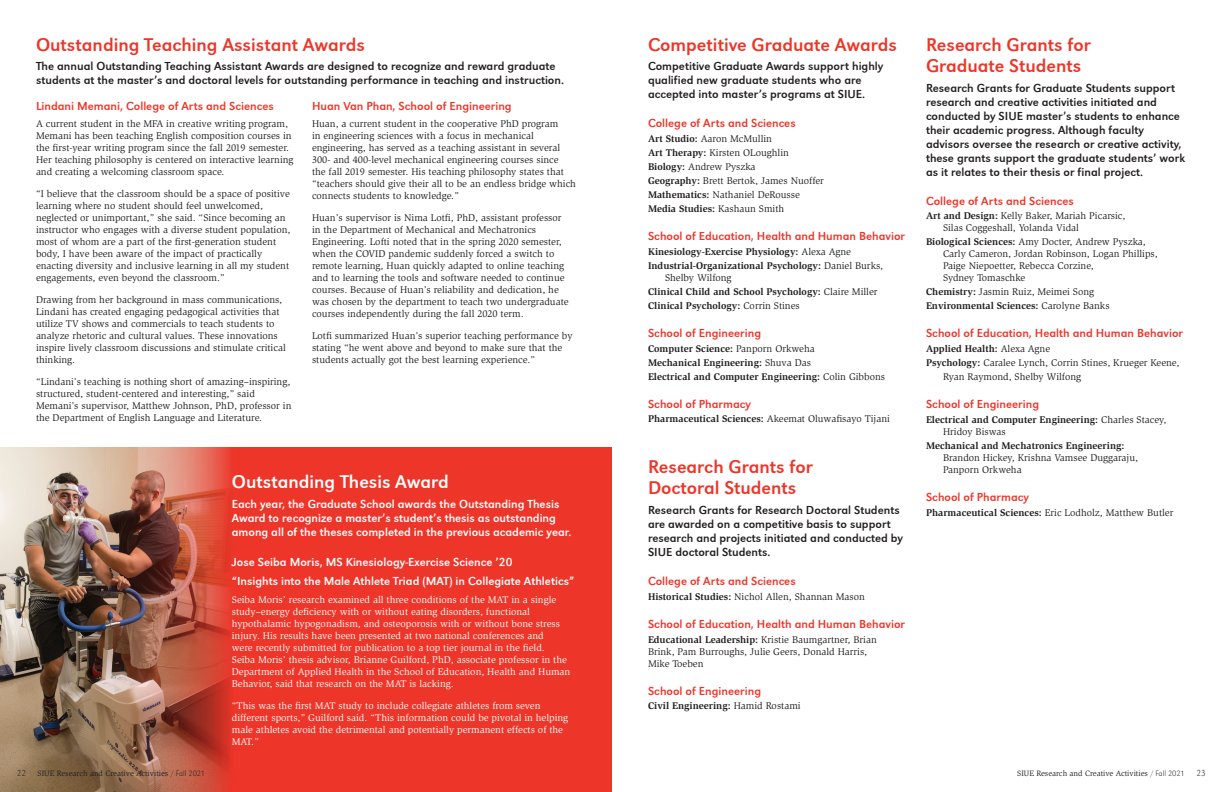
<style>
.page{position:relative;width:1224px;height:792px;background:#fff}
.page>*{position:absolute;margin:0;border:0;box-sizing:border-box;transform-origin:0 0}
.t1{font:19px/21px "URW Grotesk T";color:#ee3529}
.t2{font:19px "URW Grotesk T";color:#fff}
.t3{font:12px/14px "URW Grotesk T";color:#231f20}
.t4{font:12px "URW Grotesk T";color:#ee3529}
.t5{font:12px/14px "URW Grotesk T";color:#fff}
.t6{font:10px/12px "Slimbach";color:#231f20}
.t7{font:10px/12px "Slimbach";color:#fff}
.t8{font:700 10px/14px "Slimbach";color:#231f20}
.t9{font:9px "URW Grotesk T Extr Ligh";color:#231f20}
.t10{font:8px "Slimbach";color:#231f20}
.s1{font-weight:700}
.s2{font-weight:400}
.s3{font-family:"URW Grotesk T Extr Ligh"}
</style>
<div class="page">
<div style="left:0;top:448px;width:612px;height:344px;background:#ee3529"></div>
<img style="left:0;top:448px;width:231px;height:344px">
<h1 class="t1" style="left:36px;top:34px;width:330px">Outstanding Teaching Assistant Awards</h1>
<p class="t3" style="left:36px;top:59px;width:530px">The annual Outstanding Teaching Assistant Awards are designed to recognize and reward graduate students at the master’s and doctoral levels for outstanding performance in teaching and instruction.</p>
<p class="t4" style="left:312px;top:99px;width:201px">Huan Van Phan, School of Engineering</p>
<p class="t6" style="left:312px;top:118px;width:266px">Huan, a current student in the cooperative PhD program<br>in engineering sciences with a focus in mechanical engineering, has served as a teaching assistant in several 300- and 400-level mechanical engineering courses since<br>the fall 2019 semester. His teaching philosophy states that “teachers should give their all to be an endless bridge which connects students to knowledge.”</p>
<p class="t6" style="left:312px;top:212px;width:258px">Huan’s supervisor is Nima Lotfi, PhD, assistant professor in the Department of Mechanical and Mechatronics Engineering. Lofti noted that in the spring 2020 semester, when the COVID pandemic suddenly forced a switch to remote learning, Huan quickly adapted to online teaching and to learning the tools and software needed to continue courses. Because of Huan’s reliability and dedication, he was chosen by the department to teach two undergraduate courses independently during the fall 2020 term.</p>
<p class="t6" style="left:312px;top:330px;width:262px">Lotfi summarized Huan’s superior teaching performance by stating “he went above and beyond to make sure that the students actually got the best learning experience.”</p>
<p class="t4" style="left:36px;top:99px;width:239px">Lindani Memani, College of Arts and Sciences</p>
<p class="t6" style="left:36px;top:118px;width:259px">A current student in the MFA in creative writing program, Memani has been teaching English composition courses in the first-year writing program since the fall 2019 semester.<br>Her teaching philosophy is centered on interactive learning and creating a welcoming classroom space.</p>
<p class="t6" style="left:36px;top:188px;width:256px">“I believe that the classroom should be a space of positive learning where no student should feel unwelcomed, neglected or unimportant,” she said. “Since becoming an instructor who engages with a diverse student population, most of whom are a part of the first-generation student body, I have been aware of the impact of practically enacting diversity and inclusive learning in all my student engagements, even beyond the classroom.”</p>
<p class="t6" style="left:36px;top:294px;width:251px">Drawing from her background in mass communications, Lindani has created engaging pedagogical activities that utilize TV shows and commercials to teach students to analyze rhetoric and cultural values. These innovations inspire lively classroom discussions and stimulate critical thinking.</p>
<p class="t6" style="left:36px;top:376px;width:257px">“Lindani’s teaching is nothing short of amazing–inspiring, structured, student-centered and interesting,” said Memani’s supervisor, Matthew Johnson, PhD, professor in the Department of English Language and Literature.</p>
<h1 class="t2" style="left:232px;top:471px;width:219px">Outstanding Thesis Award</h1>
<p class="t5" style="left:232px;top:497px;width:341px">Each year, the Graduate School awards the Outstanding Thesis<br>Award to recognize a master’s student’s thesis as outstanding among all of the theses completed in the previous academic year.</p>
<p class="t5" style="left:232px;top:552px;width:344px;line-height:19.8px">Jose Seiba Moris, MS Kinesiology-Exercise Science ’20<br>“Insights into the Male Athlete Triad (MAT) in Collegiate Athletics”</p>
<p class="t7" style="left:232px;top:594px;width:340px">Seiba Moris’ research examined all three conditions of the MAT in a single study–energy deficiency with or without eating disorders, functional hypothalamic hypogonadism, and osteoporosis with or without bone stress injury. His results have been presented at two national conferences and<br>were recently submitted for publication to a top tier journal in the field.<br>Seiba Moris’ thesis advisor, Brianne Guilford, PhD, associate professor in the Department of Applied Health in the School of Education, Health and Human Behavior, said that research on the MAT is lacking.</p>
<p class="t7" style="left:232px;top:700px;width:338px">“This was the first MAT study to include collegiate athletes from seven different sports,” Guilford said. “This information could be pivotal in helping male athletes avoid the detrimental and potentially permanent effects of the MAT.”</p>
<h1 class="t1" style="left:648px;top:34px;width:250px">Competitive Graduate Awards</h1>
<p class="t3" style="left:648px;top:59px;width:237px">Competitive Graduate Awards support highly qualified new graduate students who are accepted into master’s programs at SIUE.</p>
<p class="t4" style="left:648px;top:116px;width:149px">College of Arts and Sciences</p>
<p class="t6" style="left:648px;top:132px;width:177px;line-height:14px"><span class="s1">Art Studio:</span> Aaron McMullin<br><span class="s1">Art Therapy:</span> Kirsten OLoughlin<br><span class="s1">Biology:</span> Andrew Pyszka<br><span class="s1">Geography:</span> Brett Bertok, James Nuoffer<br><span class="s1">Mathematics:</span> Nathaniel DeRousse<br><span class="s1">Media Studies:</span> Kashaun Smith</p>
<p class="t4" style="left:648px;top:229px;width:259px">School of Education, Health and Human Behavior</p>
<p class="t8" style="left:648px;top:244px;width:237px">Kinesiology-Exercise Physiology: <span class="s2">Alexa Agne<br></span>Industrial-Organizational Psychology: <span class="s2">Daniel Burks,</span></p>
<p class="t8" style="left:648px;top:270px;width:231px;text-indent:17px"><span class="s2">Shelby Wilfong<br></span>Clinical Child and School Psychology: <span class="s2">Claire Miller<br></span>Clinical Psychology: <span class="s2">Corrin Stines</span></p>
<p class="t4" style="left:648px;top:326px;width:115px">School of Engineering</p>
<p class="t8" style="left:648px;top:341px;width:239px">Computer Science: <span class="s2">Panporn Orkweha<br></span>Mechanical Engineering: <span class="s2">Shuva Das<br></span>Electrical and Computer Engineering: <span class="s2">Colin Gibbons</span></p>
<p class="t4" style="left:648px;top:397px;width:104px">School of Pharmacy</p>
<p class="t6" style="left:648px;top:413px;width:243px"><span class="s1">Pharmaceutical Sciences:</span> Akeemat Oluwafisayo Tijani</p>
<h1 class="t1" style="left:648px;top:456px;width:166px">Research Grants for<br>Doctoral Students</h1>
<p class="t3" style="left:648px;top:503px;width:256px">Research Grants for Research Doctoral Students are awarded on a competitive basis to support research and projects initiated and conducted by SIUE doctoral Students.</p>
<p class="t4" style="left:648px;top:574px;width:149px">College of Arts and Sciences</p>
<p class="t6" style="left:648px;top:591px;width:218px"><span class="s1">Historical Studies:</span> Nichol Allen, Shannan Mason</p>
<p class="t4" style="left:648px;top:617px;width:259px">School of Education, Health and Human Behavior</p>
<p class="t6" style="left:648px;top:633px;width:230px"><span class="s1">Educational Leadership:</span> Kristie Baumgartner, Brian<br>Brink, Pam Burroughs, Julie Geers, Donald Harris,<br>Mike Toeben</p>
<p class="t4" style="left:648px;top:684px;width:115px">School of Engineering</p>
<p class="t8" style="left:648px;top:699px;width:154px">Civil Engineering: <span class="s2">Hamid Rostami</span></p>
<h1 class="t1" style="left:926px;top:34px;width:166px">Research Grants for<br>Graduate Students</h1>
<p class="t3" style="left:926px;top:81px;width:261px">Research Grants for Graduate Students support research and creative activities initiated and conducted by SIUE master’s students to enhance their academic progress. Although faculty advisors oversee the research or creative activity, these grants support the graduate students’ work as it relates to their thesis or final project.</p>
<p class="t4" style="left:926px;top:194px;width:149px">College of Arts and Sciences</p>
<p class="t6" style="left:943px;top:210px;width:184px;text-indent:-17px"><span class="s1">Art and Design:</span> Kelly Baker, Mariah Picarsic,<br>Silas Coggeshall, Yolanda Vidal</p>
<p class="t6" style="left:943px;top:236px;width:216px;text-indent:-17px"><span class="s1">Biological Sciences:</span> Amy Docter, Andrew Pyszka, Carly Cameron, Jordan Robinson, Logan Phillips, Paige Niepoetter, Rebecca Corzine,<br>Sydney Tomaschke</p>
<p class="t6" style="left:926px;top:285px;width:185px;line-height:14px"><span class="s1">Chemistry:</span> Jasmin Ruiz, Meimei Song<br><span class="s1">Environmental Sciences:</span> Carolyne Banks</p>
<p class="t4" style="left:926px;top:326px;width:259px">School of Education, Health and Human Behavior</p>
<p class="t8" style="left:926px;top:342px;width:126px">Applied Health: <span class="s2">Alexa Agne</span></p>
<p class="t6" style="left:926px;top:357px;width:255px"><span class="s1">Psychology:</span> Caralee Lynch, Corrin Stines, Krueger Keene,</p>
<p class="t6" style="left:943px;top:371px;width:140px">Ryan Raymond, Shelby Wilfong</p>
<p class="t4" style="left:926px;top:397px;width:115px">School of Engineering</p>
<p class="t8" style="left:943px;top:413px;width:225px;line-height:12px;text-indent:-17px">Electrical and Computer Engineering: <span class="s2">Charles Stacey,<br>Hridoy Biswas</span></p>
<p class="t8" style="left:926px;top:438px;width:200px">Mechanical and Mechatronics Engineering:</p>
<p class="t6" style="left:943px;top:452px;width:197px">Brandon Hickey, Krishna Vamsee Duggaraju,<br>Panporn Orkweha</p>
<p class="t4" style="left:926px;top:490px;width:104px">School of Pharmacy</p>
<p class="t6" style="left:926px;top:506px;width:249px"><span class="s1">Pharmaceutical Sciences:</span> Eric Lodholz, Matthew Butler</p>
<p class="t9" style="left:17px;top:767px;width:11px">22</p>
<p class="t10" style="left:38px;top:768px;width:169px">SIUE Research and Creative Activities <span class="s3">/ Fall 2021</span></p>
<p class="t10" style="left:1017px;top:769px;width:169px">SIUE Research and Creative Activities <span class="s3">/ Fall 2021</span></p>
<p class="t9" style="left:1196px;top:768px;width:11px">23</p>
</div>
